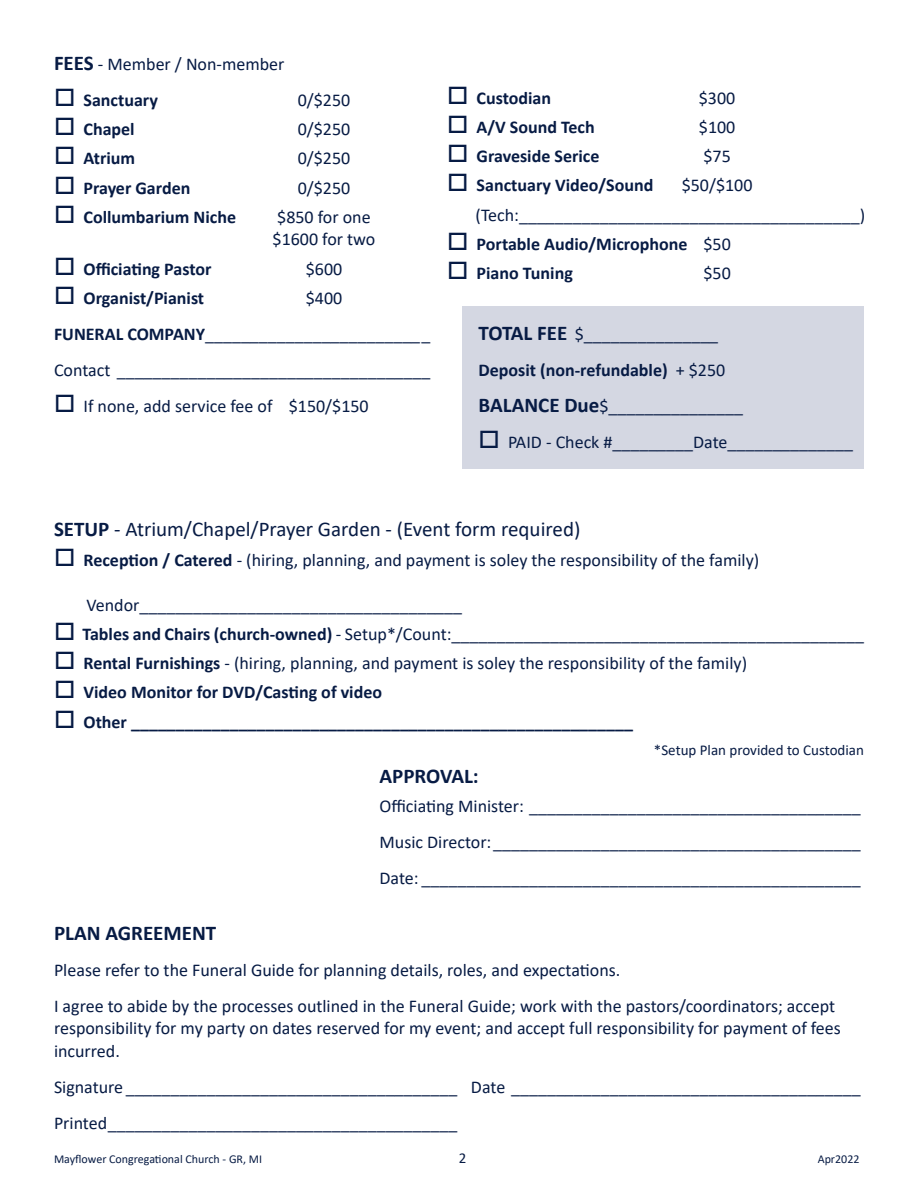
<style>
.page{position:relative;width:918px;height:1188px;background:#fff}
.page>*{position:absolute;margin:0;border:0;box-sizing:border-box;transform-origin:0 0}
.t1{font:21px "Calibri";color:#071b44}
.t2{font:700 21px "Calibri";color:#071b44}
.t3{font:18px/22.5px "Calibri";color:#071b44}
.t4{font:700 18px "Calibri";color:#071b44}
.t5{font:15px "Calibri";color:#071b44}
.t6{font:12px "Calibri";color:#071b44}
.s1{font-weight:700;font-size:21px}
.s2{font-weight:700}
.s3{font-weight:400}
.s4{color:#fff}
</style>
<div class="page">
<div style="left:462px;top:307px;width:402px;height:162px;background:#d4d7e2"></div>
<p class="t3" style="left:54px;top:52px;width:232px"><span class="s1">FEES</span> - Member / Non-member</p>
<p class="t4" style="left:54px;top:87px;width:105px">□ Sanctuary</p>
<p class="t3" style="left:298px;top:88px;width:54px">0/$250</p>
<p class="t4" style="left:54px;top:116px;width:82px">□ Chapel</p>
<p class="t3" style="left:298px;top:117px;width:54px">0/$250</p>
<p class="t4" style="left:54px;top:146px;width:83px">□ Atrium</p>
<p class="t3" style="left:298px;top:147px;width:54px">0/$250</p>
<p class="t4" style="left:54px;top:175px;width:138px">□ Prayer Garden</p>
<p class="t3" style="left:298px;top:176px;width:54px">0/$250</p>
<p class="t4" style="left:54px;top:204px;width:184px">□ Collumbarium Niche</p>
<p class="t3" style="left:273px;top:205px;width:104px">$850 for one $1600 for two</p>
<p class="t4" style="left:54px;top:256px;width:159px">□ Officiating Pastor</p>
<p class="t3" style="left:306px;top:257px;width:38px">$600</p>
<p class="t4" style="left:54px;top:285px;width:152px">□ Organist/Pianist</p>
<p class="t3" style="left:306px;top:286px;width:38px">$400</p>
<p class="t3" style="left:54px;top:322px;width:378px"><span class="s2">FUNERAL COMPANY</span>_________________________</p>
<p class="t3" style="left:478px;top:322px;width:241px"><span class="s1">TOTAL FEE</span> $_______________</p>
<p class="t3" style="left:54px;top:358px;width:378px">Contact ___________________________________</p>
<p class="t4" style="left:478px;top:357px;width:248px">Deposit (non-refundable) <span class="s3">+ $250</span></p>
<p class="t3" style="left:54px;top:394px;width:378px">□ If none, add service fee of $150/$150 <span class="s4">______</span></p>
<p class="t3" style="left:478px;top:394px;width:266px"><span class="s1">BALANCE Due</span>$_______________</p>
<p class="t3" style="left:478px;top:430px;width:376px">□ PAID - Check #_________Date______________</p>
<p class="t4" style="left:447px;top:85px;width:106px">□ Custodian</p>
<p class="t3" style="left:699px;top:86px;width:38px">$300</p>
<p class="t4" style="left:447px;top:114px;width:149px">□ A/V Sound Tech</p>
<p class="t3" style="left:699px;top:115px;width:38px">$100</p>
<p class="t4" style="left:447px;top:143px;width:154px">□ Graveside Serice</p>
<p class="t3" style="left:703px;top:144px;width:29px">$75</p>
<p class="t4" style="left:447px;top:173px;width:208px">□ Sanctuary Video/Sound</p>
<p class="t3" style="left:682px;top:174px;width:72px">$50/$100</p>
<p class="t3" style="left:476px;top:203px;width:391px">(Tech:______________________________________)</p>
<p class="t4" style="left:447px;top:231px;width:285px">□ Portable Audio/Microphone <span class="s3">$50</span></p>
<p class="t4" style="left:447px;top:260px;width:127px">□ Piano Tuning</p>
<p class="t3" style="left:703px;top:261px;width:29px">$50</p>
<p class="t1" style="left:54px;top:515px;width:528px"><span class="s2">SETUP</span> - Atrium/Chapel/Prayer Garden - (Event form required)</p>
<p class="t3" style="left:54px;top:548px;width:707px">□ <span class="s2">Reception / Catered</span> - (hiring, planning, and payment is soley the responsibility of the family)</p>
<p class="t3" style="left:87px;top:593px;width:377px">Vendor____________________________________</p>
<p class="t3" style="left:54px;top:622px;width:811px">□ <span class="s2">Tables and Chairs (church-owned)</span> - Setup*/Count:______________________________________________</p>
<p class="t3" style="left:54px;top:651px;width:695px">□ <span class="s2">Rental Furnishings</span> - (hiring, planning, and payment is soley the responsibility of the family)</p>
<p class="t4" style="left:54px;top:680px;width:330px">□ Video Monitor for DVD/Casting of video</p>
<p class="t4" style="left:54px;top:709px;width:581px">□ Other ________________________________________________________</p>
<p class="t5" style="left:654px;top:740px;width:212px">*Setup Plan provided to Custodian</p>
<p class="t2" style="left:380px;top:761px;width:101px">APPROVAL:</p>
<p class="t3" style="left:379px;top:795px;width:483px">Officiating Minister: _____________________________________</p>
<p class="t3" style="left:379px;top:831px;width:483px">Music Director:_________________________________________</p>
<p class="t3" style="left:379px;top:867px;width:483px">Date: _________________________________________________</p>
<p class="t2" style="left:54px;top:918px;width:164px">PLAN AGREEMENT</p>
<p class="t3" style="left:54px;top:958px;width:568px">Please refer to the Funeral Guide for planning details, roles, and expectations.</p>
<p class="t3" style="left:54px;top:994px;width:788px">I agree to abide by the processes outlined in the Funeral Guide; work with the pastors/coordinators; accept responsibility for my party on dates reserved for my event; and accept full responsibility for payment of fees incurred.</p>
<p class="t3" style="left:54px;top:1075px;width:808px">Signature _____________________________________ Date _______________________________________</p>
<p class="t3" style="left:54px;top:1111px;width:405px">Printed_______________________________________</p>
<p class="t6" style="left:54px;top:1151px;width:210px">Mayflower Congregational Church - GR, MI</p>
<p class="t5" style="left:459px;top:1148px;width:9px">2</p>
<p class="t6" style="left:818px;top:1151px;width:43px">Apr2022</p>
</div>
